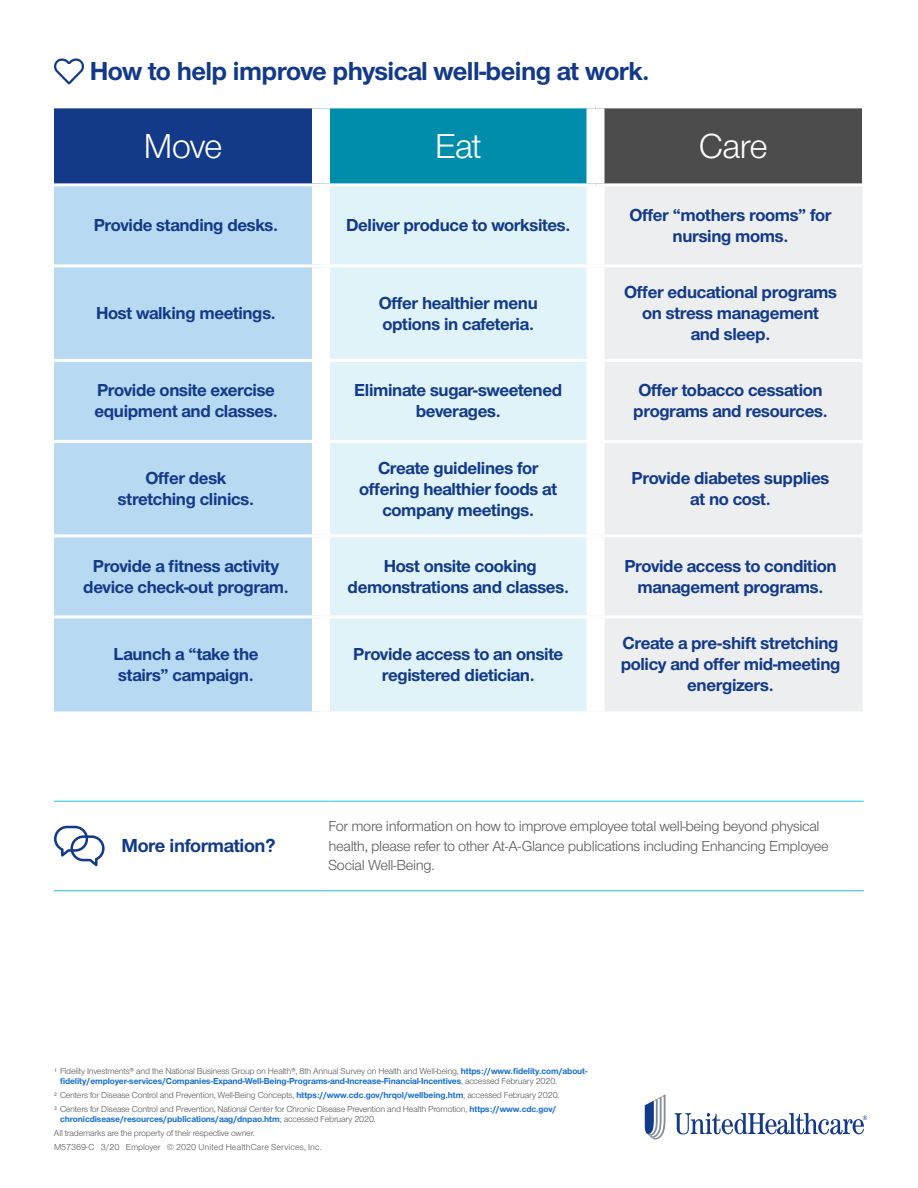
<style>
.page{position:relative;width:918px;height:1188px;background:#fff}
.page>*{position:absolute;margin:0;border:0;box-sizing:border-box;transform-origin:0 0}
.t1{font:36px "UHC Sans";letter-spacing:-.025em;color:#fff}
.t2{font:700 27px "UHC Sans";letter-spacing:-.02em;color:#133a88}
.t3{font:700 19.5px "UHC Sans";letter-spacing:-.02em;color:#133a88}
.t4{font:700 18px/21px "UHC Sans";letter-spacing:-.02em;color:#133a88;text-align:center}
.t5{font:15px/19.5px "UHC Sans";letter-spacing:-.02em;color:#57585a}
.t6{font:9px/14.2px "UHC Sans";letter-spacing:-.02em;color:#57585a}
.t7{font:700 9px/9.8px "UHC Sans";letter-spacing:-.01em;color:#196ecf}
.t8{font:9px "UHC Sans";letter-spacing:.01em;color:#57585a}
.s1{font-weight:400;color:#57585a}
.s2{font-weight:700;color:#196ecf}
</style>
<div class="page">
<div style="left:54px;top:107px;width:267px;height:78px;background:#133a88"></div>
<div style="left:321px;top:107px;width:275px;height:78px;background:#008cab"></div>
<div style="left:596px;top:107px;width:266px;height:78px;background:#4c4c4c"></div>
<div style="left:54px;top:186px;width:258px;height:525px;background:#b7daf2"></div>
<div style="left:330px;top:186px;width:256px;height:525px;background:#dff3f8"></div>
<div style="left:605px;top:186px;width:257px;height:525px;background:#eceeef"></div>
<div style="left:312px;top:108px;width:18px;height:75px;background:#fff"></div>
<div style="left:586px;top:108px;width:18px;height:75px;background:#fff"></div>
<hr style="left:54px;top:105px;width:267px;height:3px;background:#fff">
<hr style="left:321px;top:105px;width:275px;height:3px;background:#fff">
<hr style="left:596px;top:105px;width:266px;height:3px;background:#fff">
<hr style="left:54px;top:183px;width:267px;height:3px;background:#fff">
<hr style="left:321px;top:183px;width:275px;height:3px;background:#fff">
<hr style="left:596px;top:183px;width:266px;height:3px;background:#fff">
<hr style="left:54px;top:264px;width:267px;height:3px;background:#fff">
<hr style="left:321px;top:264px;width:275px;height:3px;background:#fff">
<hr style="left:596px;top:264px;width:266px;height:3px;background:#fff">
<hr style="left:54px;top:359px;width:267px;height:3px;background:#fff">
<hr style="left:321px;top:359px;width:275px;height:3px;background:#fff">
<hr style="left:596px;top:359px;width:266px;height:3px;background:#fff">
<hr style="left:54px;top:440px;width:267px;height:3px;background:#fff">
<hr style="left:321px;top:440px;width:275px;height:3px;background:#fff">
<hr style="left:596px;top:440px;width:266px;height:3px;background:#fff">
<hr style="left:54px;top:534px;width:267px;height:3px;background:#fff">
<hr style="left:321px;top:534px;width:275px;height:3px;background:#fff">
<hr style="left:596px;top:534px;width:266px;height:3px;background:#fff">
<hr style="left:54px;top:615px;width:267px;height:3px;background:#fff">
<hr style="left:321px;top:615px;width:275px;height:3px;background:#fff">
<hr style="left:596px;top:615px;width:266px;height:3px;background:#fff">
<svg style="left:54px;top:58px;width:30px;height:26px"></svg>
<svg style="left:675px;top:1113px;width:192px;height:21px"></svg>
<svg style="left:645px;top:1094px;width:21px;height:46px"></svg>
<hr style="left:54px;top:801px;width:54px;height:1px;background:#22bfdc">
<hr style="left:108px;top:801px;width:220px;height:1px;background:#22bfdc">
<hr style="left:328px;top:801px;width:536px;height:1px;background:#22bfdc">
<hr style="left:54px;top:890px;width:54px;height:1px;background:#22bfdc">
<hr style="left:108px;top:890px;width:220px;height:1px;background:#22bfdc">
<hr style="left:328px;top:890px;width:536px;height:1px;background:#22bfdc">
<svg style="left:54px;top:826px;width:51px;height:40px"></svg>
<h2 class="t2" style="left:90px;top:53px;width:562px">How to help improve physical well-being at work.</h2>
<h1 class="t1" style="left:143px;top:123px;width:81px">Move</h1>
<h1 class="t1" style="left:435px;top:123px;width:49px">Eat</h1>
<h1 class="t1" style="left:699px;top:123px;width:71px">Care</h1>
<p class="t4" style="left:94px;top:214px;width:186px">Provide standing desks.</p>
<p class="t4" style="left:346px;top:214px;width:226px">Deliver produce to worksites.</p>
<p class="t4" style="left:629px;top:204px;width:204px">Offer “mothers rooms” for nursing moms.</p>
<p class="t4" style="left:96px;top:302px;width:181px">Host walking meetings.</p>
<p class="t4" style="left:379px;top:292px;width:161px;text-align:left">Offer healthier menu options in cafeteria.</p>
<p class="t4" style="left:624px;top:281px;width:214px">Offer educational programs on stress management<br>and sleep.</p>
<p class="t4" style="left:94px;top:379px;width:185px;text-align:left">Provide onsite exercise equipment and classes.</p>
<p class="t4" style="left:354px;top:379px;width:209px">Eliminate sugar-sweetened beverages.</p>
<p class="t4" style="left:633px;top:379px;width:196px;text-align:left">Offer tobacco cessation programs and resources.</p>
<p class="t4" style="left:118px;top:467px;width:138px">Offer desk stretching clinics.</p>
<p class="t4" style="left:359px;top:457px;width:200px">Create guidelines for offering healthier foods at company meetings.</p>
<p class="t4" style="left:632px;top:467px;width:199px">Provide diabetes supplies at no cost.</p>
<p class="t4" style="left:83px;top:555px;width:207px">Provide a fitness activity device check-out program.</p>
<p class="t4" style="left:348px;top:555px;width:223px">Host onsite cooking demonstrations and classes.</p>
<p class="t4" style="left:624px;top:555px;width:214px">Provide access to condition management programs.</p>
<p class="t4" style="left:114px;top:643px;width:146px;text-align:left">Launch a “take the stairs” campaign.</p>
<p class="t4" style="left:353px;top:643px;width:212px">Provide access to an onsite registered dietician.</p>
<p class="t4" style="left:621px;top:632px;width:221px">Create a pre-shift stretching policy and offer mid-meeting energizers.</p>
<p class="t3" style="left:122px;top:833px;width:156px">More information?</p>
<p class="t5" style="left:328px;top:816px;width:502px">For more information on how to improve employee total well-being beyond physical health, please refer to other At-A-Glance publications including Enhancing Employee<br>Social Well-Being.</p>
<p class="t7" style="left:60px;top:1066px;width:529px;text-indent:-6px"><sup>1</sup> <span class="s1">Fidelity Investments® and the National Business Group on Health®, 8th Annual Survey on Health and Well-being,</span> https://www.fidelity.com/about&shy;fidelity/employer-services/Companies-Expand-Well-Being-Programs-and-Increase-Financial-Incentives<span class="s1">, accessed February 2020.</span></p>
<p class="t6" style="left:54px;top:1088px;width:507px"><sup>2</sup> Centers for Disease Control and Prevention, Well-Being Concepts, <span class="s2">https://www.cdc.gov/hrqol/wellbeing.htm</span>; accessed February 2020.<br><sup>3</sup> Centers for Disease Control and Prevention, National Center for Chronic Disease Prevention and Health Promotion, <span class="s2">https://www.cdc.gov/</span></p>
<p class="t6" style="left:54px;top:1112px;width:323px;text-indent:6px"><span class="s2">chronicdisease/resources/publications/aag/dnpao.htm</span>; accessed February 2020.<br>All trademarks are the property of their respective owner.</p>
<p class="t8" style="left:54px;top:1141px;width:269px">M57369-C 3/20 Employer © 2020 United HealthCare Services, Inc.</p>
</div>
